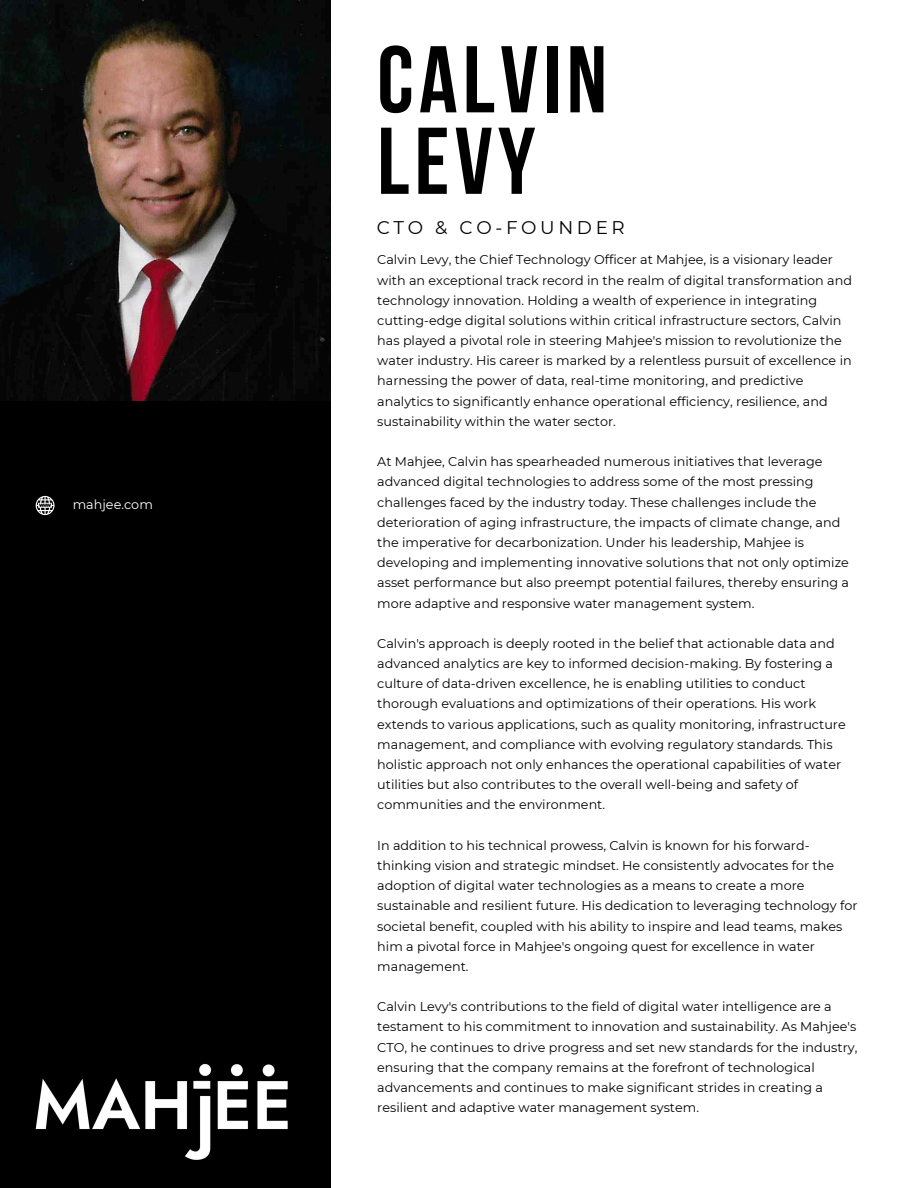
<style>
.page{position:relative;width:918px;height:1188px;background:#fff}
.page>*{position:absolute;margin:0;border:0;box-sizing:border-box;transform-origin:0 0}
.t1{font:700 94.5px/81.4px "Bebas Neue";letter-spacing:.055em;color:#000}
.t2{font:18.3px "Montserrat";letter-spacing:.2em;color:#000}
.t3{font:12.75px/20.2px "Montserrat";color:#000}
.t4{font:12.75px "Montserrat";color:#fff}
</style>
<div class="page">
<div style="left:0;top:398px;width:330px;height:790px;background:#000"></div>
<svg style="left:36px;top:496px;width:19px;height:19px"></svg>
<img style="left:0;top:0;width:331px;height:400px">
<img style="left:35px;top:1064px;width:253px;height:96px">
<h1 class="t4" style="left:73px;top:497px;width:82px">mahjee.com</h1>
<p class="t1" style="left:377px;top:48px;width:231px">CALVIN<br>LEVY</p>
<p class="t2" style="left:377px;top:216px;width:250px">CTO &amp; CO-FOUNDER</p>
<h2 class="t3" style="left:377px;top:250px;width:476px">Calvin Levy, the Chief Technology Officer at Mahjee, is a visionary leader with an exceptional track record in the realm of digital transformation and technology innovation. Holding a wealth of experience in integrating cutting-edge digital solutions within critical infrastructure sectors, Calvin has played a pivotal role in steering Mahjee's mission to revolutionize the water industry. His career is marked by a relentless pursuit of excellence in harnessing the power of data, real-time monitoring, and predictive analytics to significantly enhance operational efficiency, resilience, and sustainability within the water sector.</h2>
<p class="t3" style="left:377px;top:452px;width:473px">At Mahjee, Calvin has spearheaded numerous initiatives that leverage advanced digital technologies to address some of the most pressing challenges faced by the industry today. These challenges include the deterioration of aging infrastructure, the impacts of climate change, and the imperative for decarbonization. Under his leadership, Mahjee is developing and implementing innovative solutions that not only optimize asset performance but also preempt potential failures, thereby ensuring a more adaptive and responsive water management system.</p>
<p class="t3" style="left:377px;top:633px;width:470px">Calvin's approach is deeply rooted in the belief that actionable data and advanced analytics are key to informed decision-making. By fostering a culture of data-driven excellence, he is enabling utilities to conduct thorough evaluations and optimizations of their operations. His work extends to various applications, such as quality monitoring, infrastructure management, and compliance with evolving regulatory standards. This holistic approach not only enhances the operational capabilities of water utilities but also contributes to the overall well-being and safety of communities and the environment.</p>
<p class="t3" style="left:377px;top:835px;width:482px">In addition to his technical prowess, Calvin is known for his forward&shy;thinking vision and strategic mindset. He consistently advocates for the adoption of digital water technologies as a means to create a more sustainable and resilient future. His dedication to leveraging technology for societal benefit, coupled with his ability to inspire and lead teams, makes him a pivotal force in Mahjee's ongoing quest for excellence in water management.</p>
<p class="t3" style="left:377px;top:997px;width:482px">Calvin Levy's contributions to the field of digital water intelligence are a testament to his commitment to innovation and sustainability. As Mahjee's CTO, he continues to drive progress and set new standards for the industry, ensuring that the company remains at the forefront of technological advancements and continues to make significant strides in creating a resilient and adaptive water management system.</p>
</div>
